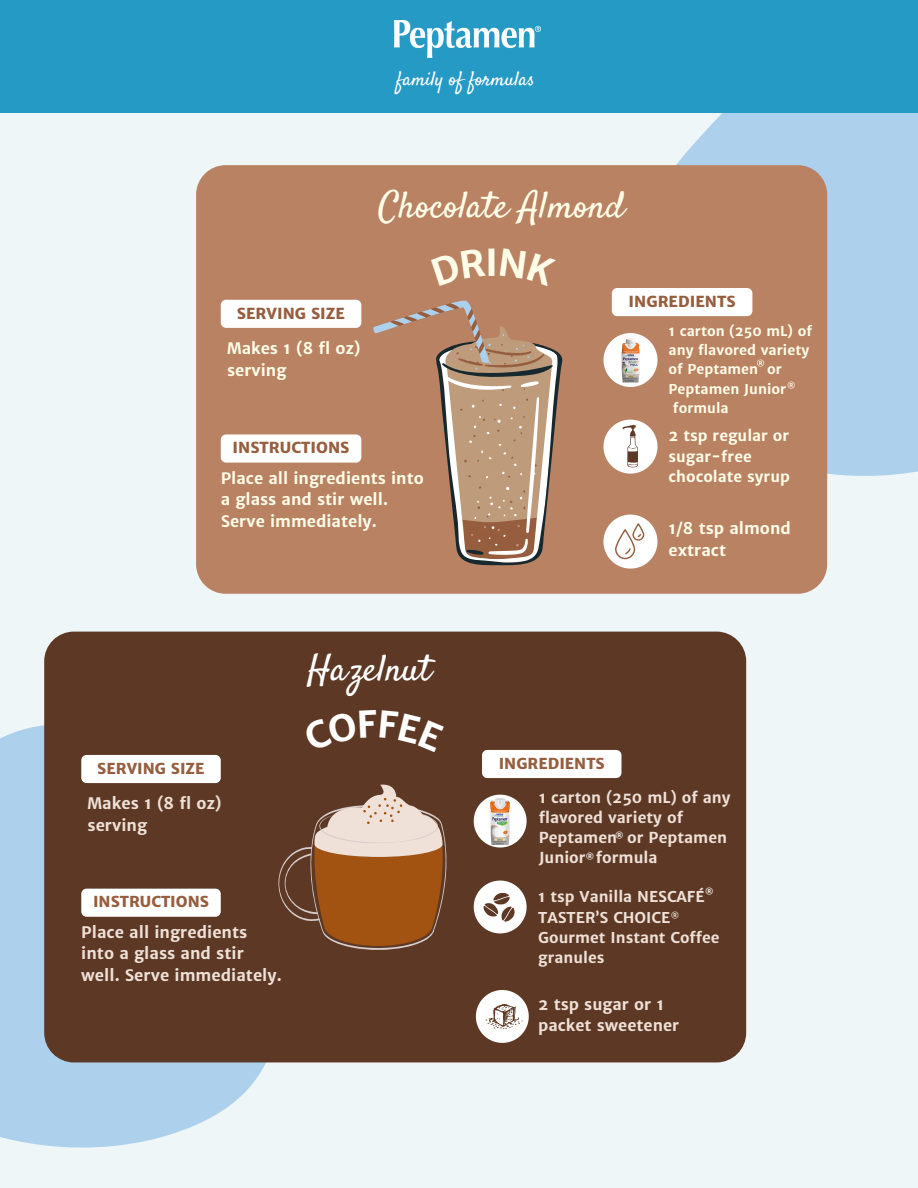
<style>
.page{position:relative;width:918px;height:1188px;background:#eef6f8}
.page>*{position:absolute;margin:0;border:0;box-sizing:border-box;transform-origin:0 0}
.t1{font:37.2px "Satisfy";color:#fffde8}
.t2{font:700 37.2px "Merriweather Sans";color:#fffde8}
.t3{font:36.9px "Satisfy";color:#fff}
.t4{font:19.8px "Satisfy";color:#fff}
.t5{font:700 15.9px/21.5px "Merriweather Sans";color:#fffde8}
.t6{font:700 15.9px/21.6px "Merriweather Sans";color:#efe1d8}
.t7{font:700 15.75px/21.3px "Merriweather Sans";color:#efe1d8}
.t8{font:800 15.3px "Merriweather Sans";color:#965e3e}
.t9{font:700 15.15px/20.2px "Merriweather Sans";color:#efe1d8}
.t10{font:800 15.15px "Merriweather Sans";color:#965e3e}
.t11{font:700 15px/20.2px "Merriweather Sans";color:#efe1d8}
.t12{font:700 15px/20.2px "Merriweather Sans";color:#fffde8}
.t13{font:700 13.65px "Merriweather Sans";color:#fffde8}
.t14{font:700 8.25px "Merriweather Sans";color:#fff}
.t15{font:700 8.25px "Merriweather Sans";color:#fffde8}
.t16{font:700 8.25px "Merriweather Sans";color:#efe1d8}
</style>
<div class="page">
<div style="left:676px;top:113px;width:242px;height:376px;background:#add0ec"></div>
<div style="left:196px;top:165px;width:631px;height:429px;background:#b88263;border-radius:30px"></div>
<svg style="left:603px;top:333px;width:54px;height:54px"></svg>
<div style="left:221px;top:300px;width:140px;height:28px;background:#fff;border-radius:5px"></div>
<div style="left:221px;top:434px;width:140px;height:29px;background:#fff;border-radius:5px"></div>
<div style="left:612px;top:288px;width:140px;height:28px;background:#fff;border-radius:5px"></div>
<svg style="left:603px;top:515px;width:54px;height:54px"></svg>
<svg style="left:373px;top:300px;width:189px;height:265px"></svg>
<svg style="left:603px;top:420px;width:54px;height:54px"></svg>
<svg style="left:0;top:725px;width:285px;height:423px;fill:#add0ec"></svg>
<div style="left:44px;top:632px;width:702px;height:430px;background:#5d3925;border-radius:30px"></div>
<svg style="left:474px;top:795px;width:53px;height:53px"></svg>
<div style="left:81px;top:755px;width:140px;height:28px;background:#fff;border-radius:5px"></div>
<div style="left:81px;top:889px;width:140px;height:28px;background:#fff;border-radius:5px"></div>
<div style="left:482px;top:750px;width:139px;height:28px;background:#fff;border-radius:5px"></div>
<svg style="left:474px;top:881px;width:53px;height:52px"></svg>
<svg style="left:476px;top:990px;width:53px;height:53px"></svg>
<svg style="left:278px;top:784px;width:169px;height:166px"></svg>
<div style="left:0;top:0;width:918px;height:113px;background:#259ac5"></div>
<img style="left:395px;top:20px;width:146px;height:37px">
<img style="left:491px;top:798px;width:19px;height:46px">
<img style="left:620px;top:339px;width:21px;height:45px">
<p class="t4" style="left:397px;top:67px;width:140px">family of formulas</p>
<p class="t1" style="left:378px;top:183px;width:247px">Chocolate Almond</p>
<p class="t8" style="left:237px;top:304px;width:110px">SERVING SIZE</p>
<p class="t5" style="left:227px;top:338px;width:135px">Makes 1 (8 fl oz) serving</p>
<p class="t8" style="left:233px;top:438px;width:118px">INSTRUCTIONS</p>
<p class="t2" style="left:485px;top:239px;width:15px">I</p>
<p class="t8" style="left:629px;top:292px;width:108px">INGREDIENTS</p>
<p class="t13" style="left:669px;top:323px;width:145px">1 carton (250 mL) of</p>
<p class="t13" style="left:669px;top:342px;width:142px">any flavored variety</p>
<p class="t13" style="left:669px;top:361px;width:115px">of Peptamen or</p>
<p class="t13" style="left:669px;top:380px;width:119px">Peptamen Junior</p>
<p class="t13" style="left:673px;top:399px;width:57px">formula</p>
<p class="t15" style="left:757px;top:359px;width:10px">®</p>
<p class="t15" style="left:787px;top:381px;width:10px">®</p>
<p class="t12" style="left:669px;top:426px;width:122px">2 tsp regular or sugar-free</p>
<p class="t5" style="left:221px;top:467px;width:205px">Place all ingredients into</p>
<p class="t12" style="left:669px;top:467px;width:123px">chocolate syrup</p>
<p class="t5" style="left:221px;top:489px;width:169px">a glass and stir well.<br>Serve immediately.</p>
<p class="t5" style="left:669px;top:518px;width:124px">1/8 tsp almond extract</p>
<p class="t3" style="left:307px;top:645px;width:126px">Hazelnut</p>
<p class="t10" style="left:97px;top:759px;width:109px">SERVING SIZE</p>
<p class="t6" style="left:88px;top:793px;width:136px">Makes 1 (8 fl oz) serving</p>
<p class="t10" style="left:93px;top:892px;width:117px">INSTRUCTIONS</p>
<p class="t6" style="left:81px;top:921px;width:202px">Place all ingredients into a glass and stir well. Serve immediately.</p>
<p class="t10" style="left:499px;top:754px;width:108px">INGREDIENTS</p>
<p class="t9" style="left:539px;top:787px;width:194px">1 carton (250 mL) of any flavored variety of<br>Peptamen or Peptamen<br>Junior formula</p>
<p class="t14" style="left:615px;top:831px;width:10px">®</p>
<p class="t14" style="left:586px;top:852px;width:10px">®</p>
<p class="t11" style="left:538px;top:887px;width:183px">1 tsp Vanilla NESCAFÉ<br>TASTER’S CHOICE<br>Gourmet Instant Coffee granules</p>
<p class="t14" style="left:705px;top:887px;width:10px">®</p>
<p class="t16" style="left:671px;top:911px;width:10px">®</p>
<p class="t7" style="left:538px;top:993px;width:143px">2 tsp sugar or 1 packet sweetener</p>
</div>
